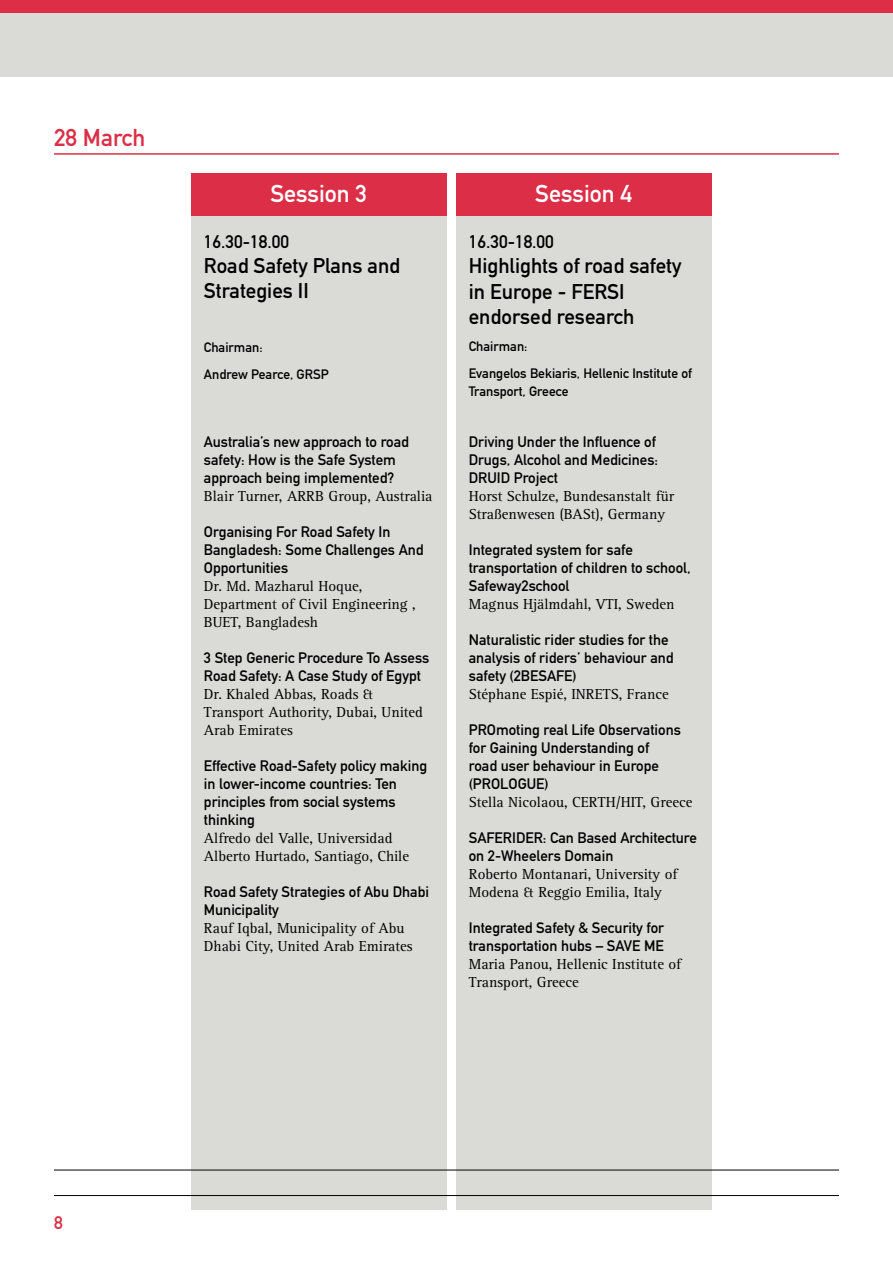
<style>
.page{position:relative;width:893px;height:1263px;background:#fff}
.page>*{position:absolute;margin:0;border:0;box-sizing:border-box;transform-origin:0 0}
.t1{font:24px "DIN Mittelschrift Std";color:#fff}
.t2{font:24px "DIN Mittelschrift Std";color:#dc2f47}
.t3{font:21px/25.5px "DIN Mittelschrift Std";color:#000}
.t4{font:18px "DIN Mittelschrift Std";color:#000}
.t5{font:15px/18px "DIN Mittelschrift Std";color:#000}
.t6{font:15px/18px "Rotis Serif";color:#000}
.t7{font:13.5px/27px "DIN Mittelschrift Std";color:#000}
.s1{font-family:"Rotis Serif"}
.s2{font-family:"DIN Mittelschrift Std"}
</style>
<div class="page">
<div style="left:0;top:0;width:893px;height:77px;background:#dadad6"></div>
<div style="left:0;top:0;width:893px;height:13px;background:#dc2f47"></div>
<div style="left:191px;top:213px;width:255px;height:997px;background:#dadad6"></div>
<div style="left:456px;top:213px;width:255px;height:997px;background:#dadad6"></div>
<hr style="left:54px;top:153px;width:785px;height:2px;background:#dc2f47">
<hr style="left:54px;top:1195px;width:785px;height:1px;background:#000">
<hr style="left:54px;top:1170px;width:785px;height:1px;background:#000">
<div style="left:191px;top:173px;width:255px;height:43px;background:#dc2f47"></div>
<div style="left:456px;top:173px;width:255px;height:43px;background:#dc2f47"></div>
<p class="t2" style="left:54px;top:123px;width:93px">28 March</p>
<p class="t1" style="left:270px;top:180px;width:98px">Session 3</p>
<p class="t1" style="left:535px;top:180px;width:98px">Session 4</p>
<p class="t4" style="left:204px;top:231px;width:87px">16.30-18.00</p>
<p class="t3" style="left:204px;top:253px;width:198px">Road Safety Plans and<br>Strategies II</p>
<p class="t7" style="left:204px;top:334px;width:126px">Chairman:<br>Andrew Pearce, GRSP</p>
<p class="t5" style="left:204px;top:433px;width:230px">Australia’s new approach to road safety: How is the Safe System approach being implemented?<br><span class="s1">Blair Turner, ARRB Group, Australia</span></p>
<p class="t5" style="left:204px;top:523px;width:221px">Organising For Road Safety In<br>Bangladesh: Some Challenges And<br>Opportunities<br><span class="s1">Dr. Md. Mazharul Hoque,<br>Department of Civil Engineering ,<br>BUET, Bangladesh</span></p>
<p class="t6" style="left:204px;top:650px;width:227px"><span class="s2">3 Step Generic Procedure To Assess<br>Road Safety: A Case Study of Egypt<br></span>Dr. Khaled Abbas, Roads &amp;<br>Transport Authority, Dubai, United<br>Arab Emirates</p>
<p class="t5" style="left:204px;top:757px;width:225px">Effective Road-Safety policy making in lower-income countries: Ten principles from social systems thinking<br><span class="s1">Alfredo del Valle, Universidad<br>Alberto Hurtado, Santiago, Chile</span></p>
<p class="t6" style="left:204px;top:884px;width:227px"><span class="s2">Road Safety Strategies of Abu Dhabi<br>Municipality<br></span>Rauf Iqbal, Municipality of Abu<br>Dhabi City, United Arab Emirates</p>
<p class="t4" style="left:469px;top:231px;width:87px">16.30-18.00</p>
<p class="t3" style="left:469px;top:253px;width:214px">Highlights of road safety in Europe - FERSI endorsed research</p>
<p class="t7" style="left:469px;top:333px;width:225px">Chairman:<br>Evangelos Bekiaris, Hellenic Institute of</p>
<p class="t7" style="left:469px;top:378px;width:101px">Transport, Greece</p>
<p class="t5" style="left:469px;top:433px;width:207px">Driving Under the Influence of<br>Drugs, Alcohol and Medicines:<br>DRUID Project<br><span class="s1">Horst Schulze, Bundesanstalt für<br>Straßenwesen (BASt), Germany</span></p>
<p class="t5" style="left:469px;top:541px;width:223px">Integrated system for safe transportation of children to school,<br>Safeway2school<br><span class="s1">Magnus Hjälmdahl, VTI, Sweden</span></p>
<p class="t5" style="left:469px;top:631px;width:206px">Naturalistic rider studies for the analysis of riders’ behaviour and safety (2BESAFE)<br><span class="s1">Stéphane Espié, INRETS, France</span></p>
<p class="t5" style="left:469px;top:721px;width:225px">PROmoting real Life Observations for Gaining Understanding of<br>road user behaviour in Europe (PROLOGUE)<br><span class="s1">Stella Nicolaou, CERTH/HIT, Greece</span></p>
<p class="t6" style="left:469px;top:829px;width:230px"><span class="s2">SAFERIDER: Can Based Architecture on 2-Wheelers Domain<br></span>Roberto Montanari, University of<br>Modena &amp; Reggio Emilia, Italy</p>
<p class="t5" style="left:469px;top:919px;width:214px">Integrated Safety &amp; Security for transportation hubs – SAVE ME<br><span class="s1">Maria Panou, Hellenic Institute of<br>Transport, Greece</span></p>
</div>
